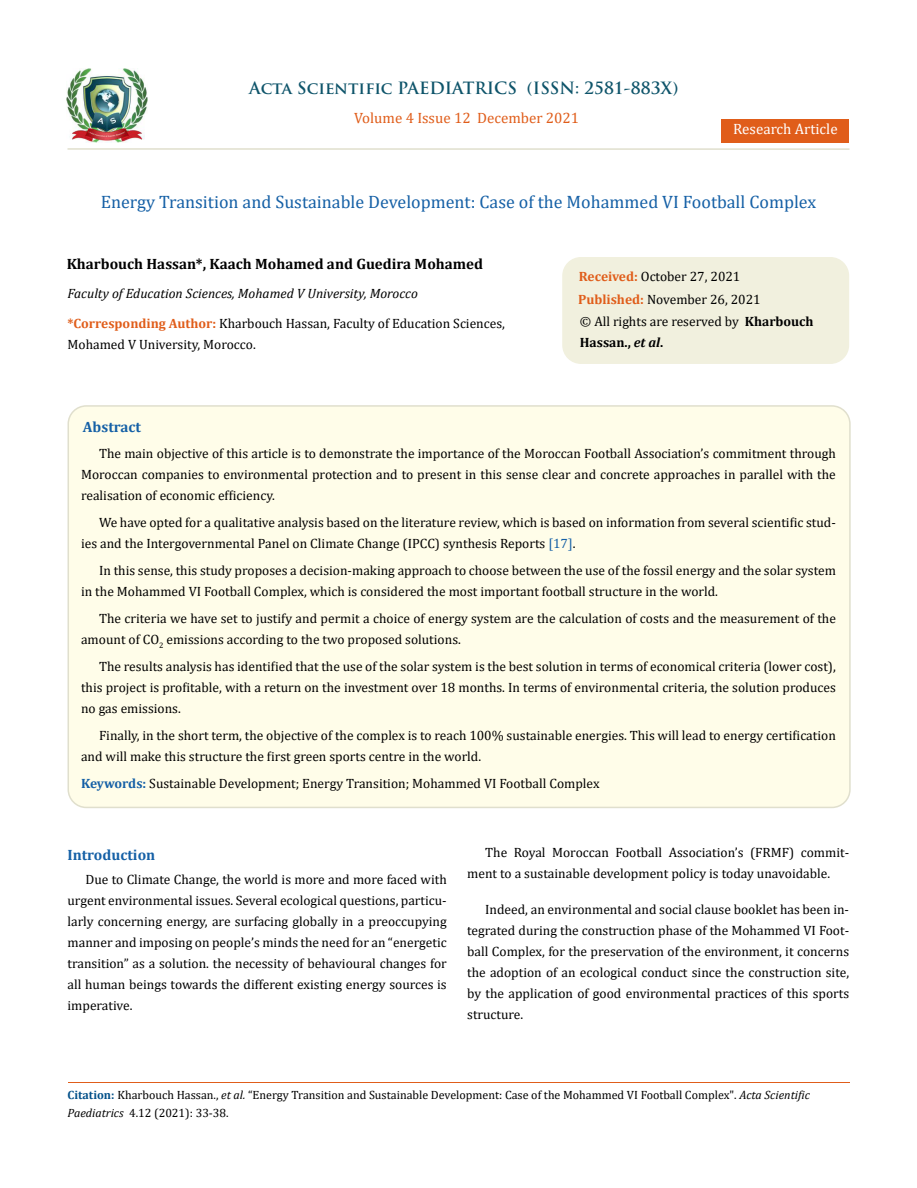
<style>
.page{position:relative;width:917px;height:1188px;background:#fff}
.page>*{position:absolute;margin:0;border:0;box-sizing:border-box;transform-origin:0 0}
.t1{font:18px "Cambria";color:#1560a6}
.t2{font:700 16.5px "Trajan Pro";color:#0e546a}
.t3{font:700 15px "Cambria";color:#000}
.t4{font:15px "Cambria";color:#e05d1a}
.t5{font:700 15px "Cambria";color:#1560a6}
.t6{font:15px "Cambria";color:#fff}
.t7{font:13.5px/21px "Cambria";color:#000}
.t8{font:italic 13.5px "Cambria";color:#000}
.t9{font:12px/18px "Cambria";color:#000}
.s1{font-weight:700;color:#e05d1a}
.s2{font-weight:700}
.s3{font-weight:700;font-style:italic}
.s4{color:#1560a6}
.s5{font-weight:700;color:#1560a6}
.s6{font-weight:700;color:#035089}
.s7{font-style:italic}
</style>
<div class="page">
<img style="left:67px;top:68px;width:80px;height:74px">
<div style="left:721px;top:119px;width:128px;height:23px;background:#e05d1a"></div>
<div style="left:563px;top:258px;width:285px;height:105px;background:#f1f0de;border-radius:18px"></div>
<div style="left:562px;top:257px;width:287px;height:107px;border:2px solid #f1f0de;border-radius:18px"></div>
<div style="left:68px;top:406px;width:781px;height:401px;background:#fffde9;border-radius:18px"></div>
<div style="left:67px;top:405px;width:783px;height:403px;border:2px solid #e0dfcd;border-radius:18px"></div>
<hr style="left:68px;top:1082px;width:781px;height:1px;background:#e05d1a">
<hr style="left:67px;top:148px;width:782px;height:2px;background:#e0dfcd">
<p class="t2" style="left:249px;top:77px;width:430px">Acta Scientific PAEDIATRICS (ISSN: 2581-883X)</p>
<p class="t4" style="left:354px;top:109px;width:226px">Volume 4 Issue 12 December 2021</p>
<p class="t6" style="left:733px;top:120px;width:106px">Research Article</p>
<h1 class="t1" style="left:101px;top:192px;width:717px">Energy Transition and Sustainable Development: Case of the Mohammed VI Football Complex</h1>
<p class="t3" style="left:67px;top:254px;width:418px">Kharbouch Hassan*, Kaach Mohamed and Guedira Mohamed</p>
<p class="t8" style="left:67px;top:284px;width:352px">Faculty of Education Sciences, Mohamed V University, Morocco</p>
<p class="t7" style="left:67px;top:313px;width:439px"><span class="s1">*Corresponding Author:</span> Kharbouch Hassan, Faculty of Education Sciences,<br>Mohamed V University, Morocco.</p>
<p class="t7" style="left:578px;top:265px;width:184px;line-height:23px"><span class="s1">Received:</span> October 27, 2021<br><span class="s1">Published:</span> November 26, 2021</p>
<p class="t7" style="left:580px;top:310px;width:235px">© All rights are reserved by <span class="s2">Kharbouch<br>Hassan.,</span> <span class="s3">et al</span><span class="s2">.</span></p>
<p class="t5" style="left:83px;top:417px;width:60px">Abstract</p>
<p class="t7" style="left:81px;top:443px;width:756px;text-align:justify;text-indent:18px">The main objective of this article is to demonstrate the importance of the Moroccan Football Association’s commitment through Moroccan companies to environmental protection and to present in this sense clear and concrete approaches in parallel with the realisation of economic efficiency.</p>
<p class="t7" style="left:81px;top:512px;width:756px;text-indent:18px">We have opted for a qualitative analysis based on the literature review, which is based on information from several scientific stud&shy;ies and the Intergovernmental Panel on Climate Change (IPCC) synthesis Reports <span class="s4">[17]</span>.</p>
<p class="t7" style="left:81px;top:560px;width:756px;text-indent:18px">In this sense, this study proposes a decision-making approach to choose between the use of the fossil energy and the solar system in the Mohammed VI Football Complex, which is considered the most important football structure in the world.</p>
<p class="t7" style="left:81px;top:608px;width:756px;text-indent:18px">The criteria we have set to justify and permit a choice of energy system are the calculation of costs and the measurement of the amount of CO<sub>2</sub> emissions according to the two proposed solutions.</p>
<p class="t7" style="left:81px;top:656px;width:756px;text-align:justify;text-indent:18px">The results analysis has identified that the use of the solar system is the best solution in terms of economical criteria (lower cost), this project is profitable, with a return on the investment over 18 months. In terms of environmental criteria, the solution produces no gas emissions.</p>
<p class="t7" style="left:81px;top:725px;width:756px;text-indent:18px">Finally, in the short term, the objective of the complex is to reach 100% sustainable energies. This will lead to energy certification and will make this structure the first green sports centre in the world.</p>
<p class="t7" style="left:81px;top:773px;width:520px"><span class="s5">Keywords:</span> Sustainable Development; Energy Transition; Mohammed VI Football Complex</p>
<p class="t5" style="left:67px;top:844px;width:89px">Introduction</p>
<p class="t7" style="left:67px;top:869px;width:381px;text-align:justify;text-indent:18px">Due to Climate Change, the world is more and more faced with urgent environmental issues. Several ecological questions, particu&shy;larly concerning energy, are surfacing globally in a preoccupying manner and imposing on people’s minds the need for an “energetic transition” as a solution. the necessity of behavioural changes for all human beings towards the different existing energy sources is imperative.</p>
<p class="t7" style="left:467px;top:842px;width:383px;text-indent:18px">The Royal Moroccan Football Association’s (FRMF) commit&shy;ment to a sustainable development policy is today unavoidable.</p>
<p class="t7" style="left:467px;top:899px;width:383px;text-align:justify;text-indent:18px">Indeed, an environmental and social clause booklet has been in&shy;tegrated during the construction phase of the Mohammed VI Foot&shy;ball Complex, for the preservation of the environment, it concerns the adoption of an ecological conduct since the construction site, by the application of good environmental practices of this sports structure.</p>
<p class="t9" style="left:67px;top:1086px;width:744px"><span class="s6">Citation:</span> Kharbouch Hassan., <span class="s7">et al.</span> “Energy Transition and Sustainable Development: Case of the Mohammed VI Football Complex". <span class="s7">Acta Scientific<br>Paediatrics</span> 4.12 (2021): 33-38.</p>
</div>
